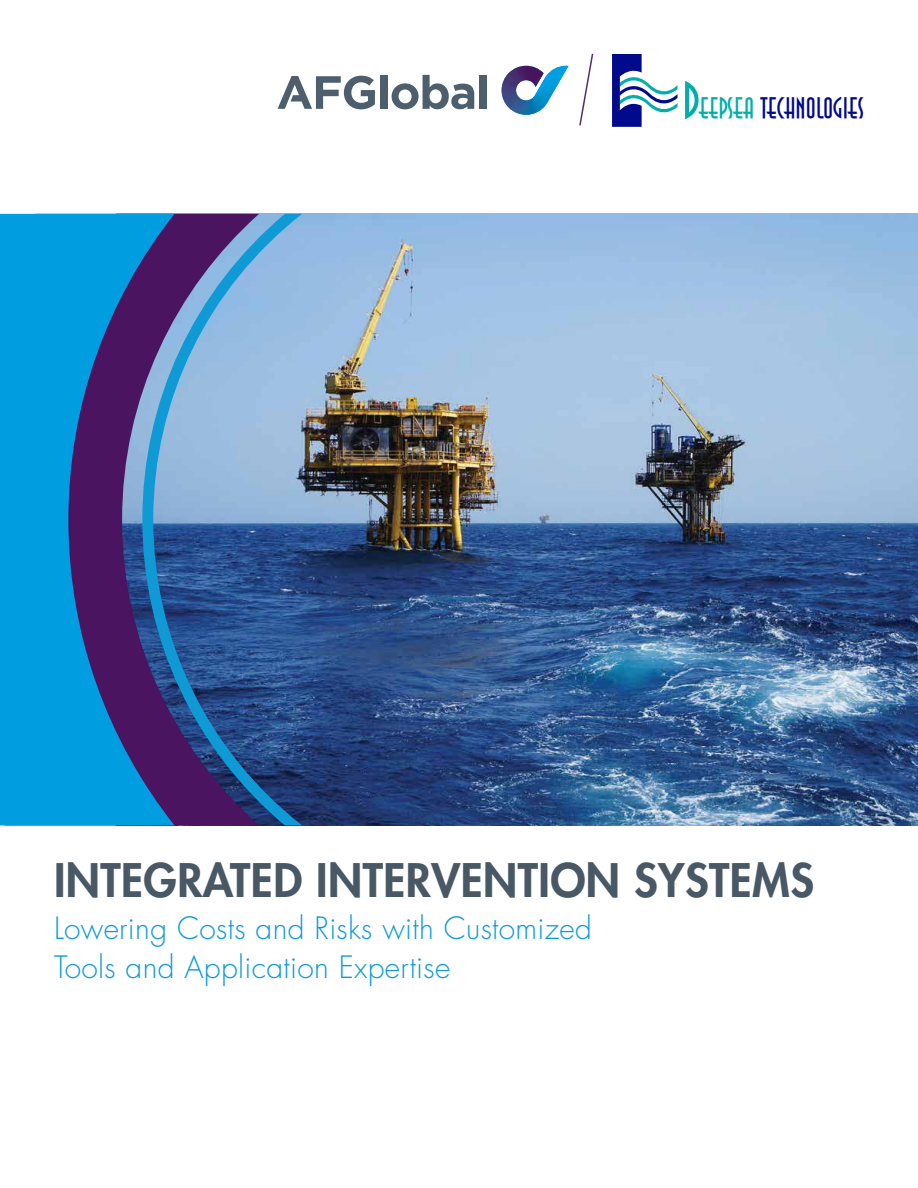
<style>
.page{position:relative;width:918px;height:1188px;background:#fff}
.page>*{position:absolute;margin:0;border:0;box-sizing:border-box;transform-origin:0 0}
.t1{font:800 45px "Futura";letter-spacing:.01em;color:#485865}
.t2{font:300 30px/39px "Futura";letter-spacing:.01em;color:#0f9ad6}
.t3{font:28.95px "Anna";color:#000a8b}
.s1{font-size:50.85px;color:#00afaa}
.s2{color:#00afaa}
</style>
<div class="page">
<div style="left:380px;top:75px;width:7px;height:34px;background:#4d5e6c"></div>
<svg style="left:392px;top:75px;width:82px;height:34px"></svg>
<div style="left:480px;top:75px;width:7px;height:34px;background:#4d5e6c"></div>
<svg style="left:278px;top:76px;width:97px;height:33px"></svg>
<img style="left:502px;top:66px;width:67px;height:49px">
<img style="left:302px;top:214px;width:616px;height:611px">
<svg style="left:0;top:214px;width:142px;height:611px;fill:#009ee0"></svg>
<svg style="left:142px;top:214px;width:160px;height:611px"></svg>
<svg style="left:612px;top:54px;width:66px;height:73px"></svg>
<svg style="left:579px;top:53px;width:15px;height:73px"></svg>
<p class="t3" style="left:682px;top:93px;width:183px"><span class="s1">D</span><span class="s2">EEPSEA</span> TECHNOLOGIES</p>
<h1 class="t1" style="left:54px;top:852px;width:762px">INTEGRATED INTERVENTION SYSTEMS</h1>
<p class="t2" style="left:54px;top:909px;width:540px">Lowering Costs and Risks with Customized<br>Tools and Application Expertise</p>
</div>
